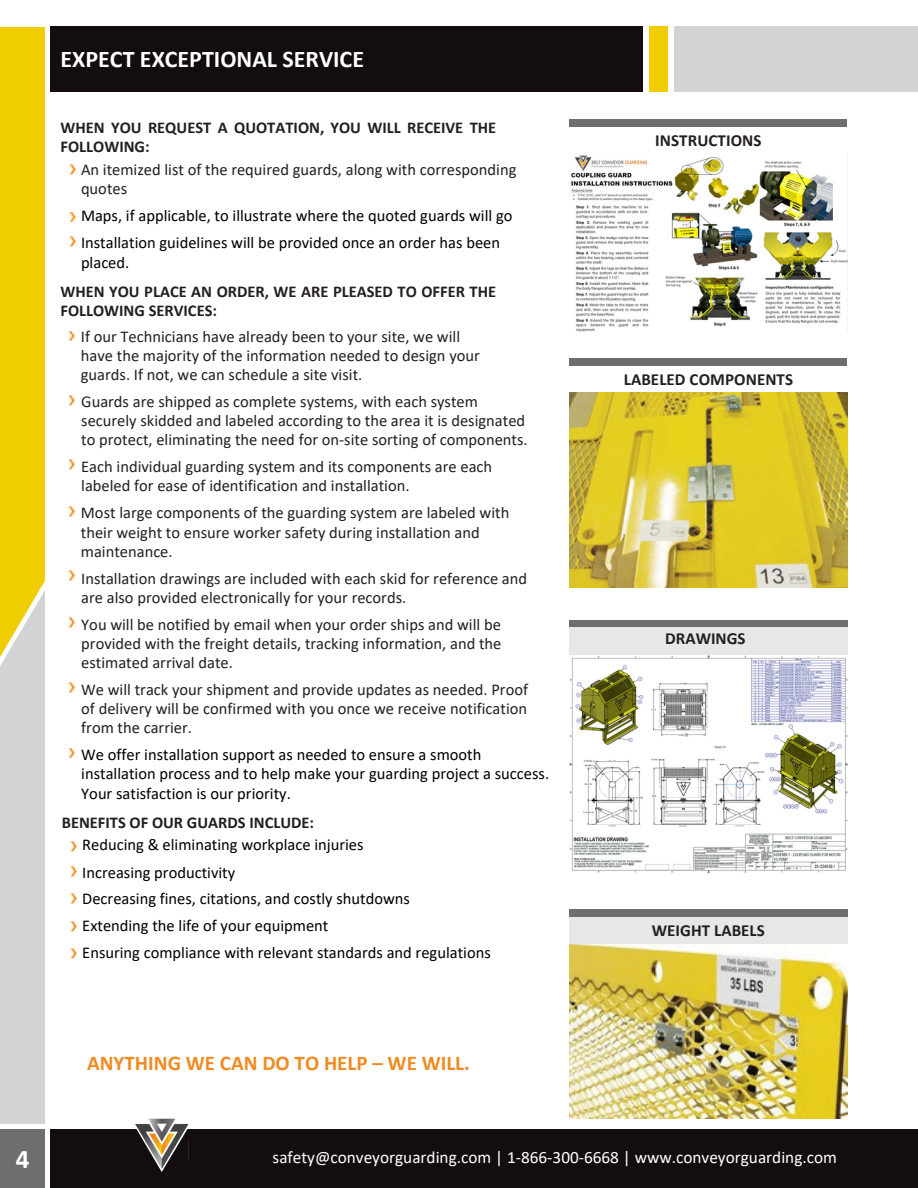
<style>
.page{position:relative;width:918px;height:1188px;background:#fff}
.page>*{position:absolute;margin:0;border:0;box-sizing:border-box;transform-origin:0 0}
.t1{font:700 27px "Calibri";color:#fff}
.t2{font:700 24px "Calibri";color:#fff}
.t3{font:700 21px "Calibri";color:#f18b21}
.t4{font:17.25px "Calibri";color:#fff}
.t5{font:700 16.95px "Calibri";letter-spacing:.005em;color:#231f20}
.t6{font:16.5px/19.2px "Calibri";color:#231f20}
.t7{font:16.5px/19.2px "Calibri";color:#000}
.t8{font:700 16.5px/19.2px "Calibri";color:#231f20}
</style>
<div class="page">
<div style="left:48px;top:27px;width:600px;height:65px;background:#130d0f"></div>
<div style="left:45px;top:1129px;width:873px;height:59px;background:#130d0f"></div>
<div style="left:0;top:1129px;width:45px;height:59px;background:#6d6e70"></div>
<div style="left:648px;top:27px;width:25px;height:65px;background:#f0cd00"></div>
<div style="left:673px;top:27px;width:245px;height:65px;background:#d1d3d4"></div>
<svg style="left:0;top:27px;width:45px;height:1097px;background:#e2d061"></svg>
<hr style="left:669px;top:0;width:4px;height:97px;background:#fff">
<hr style="left:644px;top:5px;width:4px;height:97px;background:#fff">
<div style="left:45px;top:5px;width:5px;height:1183px;background:#fff"></div>
<img style="left:135px;top:1118px;width:54px;height:54px">
<div style="left:570px;top:620px;width:277px;height:8px;background:#6d6e70"></div>
<div style="left:570px;top:628px;width:277px;height:26px;background:#e6e7e8"></div>
<div style="left:570px;top:119px;width:277px;height:8px;background:#6d6e70"></div>
<img style="left:570px;top:943px;width:277px;height:175px">
<div style="left:570px;top:909px;width:277px;height:8px;background:#6d6e70"></div>
<div style="left:570px;top:917px;width:277px;height:26px;background:#e6e7e8"></div>
<img style="left:570px;top:392px;width:277px;height:196px">
<div style="left:570px;top:358px;width:277px;height:8px;background:#6d6e70"></div>
<img style="left:69px;top:164px;width:7px;height:11px">
<img style="left:69px;top:212px;width:7px;height:10px">
<img style="left:70px;top:841px;width:7px;height:11px">
<img style="left:70px;top:893px;width:7px;height:11px">
<img style="left:70px;top:866px;width:7px;height:11px">
<svg style="left:70px;top:921px;width:7px;height:11px"></svg>
<svg style="left:70px;top:948px;width:7px;height:11px"></svg>
<svg style="left:69px;top:236px;width:7px;height:11px"></svg>
<img style="left:68px;top:331px;width:7px;height:10px">
<svg style="left:68px;top:395px;width:7px;height:11px"></svg>
<img style="left:68px;top:459px;width:7px;height:11px">
<svg style="left:68px;top:506px;width:7px;height:11px"></svg>
<svg style="left:68px;top:570px;width:7px;height:11px"></svg>
<svg style="left:68px;top:617px;width:7px;height:11px"></svg>
<svg style="left:68px;top:682px;width:7px;height:11px"></svg>
<img style="left:68px;top:748px;width:7px;height:10px">
<img style="left:570px;top:154px;width:278px;height:178px">
<img style="left:570px;top:655px;width:278px;height:218px">
<p class="t2" style="left:61px;top:49px;width:305px">EXPECT EXCEPTIONAL SERVICE</p>
<p class="t8" style="left:61px;top:119px;width:437px">WHEN YOU REQUEST A QUOTATION, YOU WILL RECEIVE THE<br>FOLLOWING:</p>
<h3 class="t6" style="left:81px;top:161px;width:437px">An itemized list of the required guards, along with corresponding quotes</h3>
<p class="t7" style="left:81px;top:207px;width:433px">Maps, if applicable, to illustrate where the quoted guards will go</p>
<h3 class="t7" style="left:81px;top:235px;width:421px">Installation guidelines will be provided once an order has been placed.</h3>
<p class="t8" style="left:60px;top:283px;width:437px">WHEN YOU PLACE AN ORDER, WE ARE PLEASED TO OFFER THE<br>FOLLOWING SERVICES:</p>
<p class="t6" style="left:81px;top:328px;width:401px">If our Technicians have already been to your site, we will have the majority of the information needed to design your guards. If not, we can schedule a site visit.</p>
<p class="t6" style="left:81px;top:393px;width:448px">Guards are shipped as complete systems, with each system securely skidded and labeled according to the area it is designated to protect, eliminating the need for on-site sorting of components.</p>
<p class="t6" style="left:81px;top:459px;width:412px">Each individual guarding system and its components are each labeled for ease of identification and installation.</p>
<p class="t6" style="left:81px;top:505px;width:430px">Most large components of the guarding system are labeled with their weight to ensure worker safety during installation and maintenance.</p>
<p class="t6" style="left:81px;top:570px;width:447px">Installation drawings are included with each skid for reference and are also provided electronically for your records.</p>
<p class="t6" style="left:81px;top:616px;width:422px;text-align:justify">You will be notified by email when your order ships and will be provided with the freight details, tracking information, and the estimated arrival date.</p>
<p class="t6" style="left:81px;top:681px;width:448px;text-align:justify">We will track your shipment and provide updates as needed. Proof of delivery will be confirmed with you once we receive notification from the carrier.</p>
<p class="t7" style="left:81px;top:747px;width:469px">We offer installation support as needed to ensure a smooth installation process and to help make your guarding project a success.<br>Your satisfaction is our priority.</p>
<p class="t8" style="left:62px;top:814px;width:254px">BENEFITS OF OUR GUARDS INCLUDE:</p>
<h3 class="t7" style="left:82px;top:836px;width:283px">Reducing &amp; eliminating workplace injuries</h3>
<h3 class="t7" style="left:82px;top:864px;width:154px">Increasing productivity</h3>
<p class="t7" style="left:82px;top:890px;width:329px">Decreasing fines, citations, and costly shutdowns</p>
<p class="t7" style="left:82px;top:917px;width:248px">Extending the life of your equipment</p>
<p class="t7" style="left:82px;top:944px;width:410px">Ensuring compliance with relevant standards and regulations</p>
<p class="t3" style="left:87px;top:1054px;width:384px">ANYTHING WE CAN DO TO HELP – WE WILL.</p>
<p class="t5" style="left:655px;top:134px;width:108px">INSTRUCTIONS</p>
<p class="t5" style="left:624px;top:373px;width:171px">LABELED COMPONENTS</p>
<h3 class="t5" style="left:665px;top:632px;width:82px">DRAWINGS</h3>
<h1 class="t5" style="left:652px;top:923px;width:115px">WEIGHT LABELS</h1>
<p class="t1" style="left:16px;top:1148px;width:15px">4</p>
<p class="t4" style="left:273px;top:1150px;width:566px">safety@conveyorguarding.com | 1-866-300-6668 | www.conveyorguarding.com</p>
</div>
